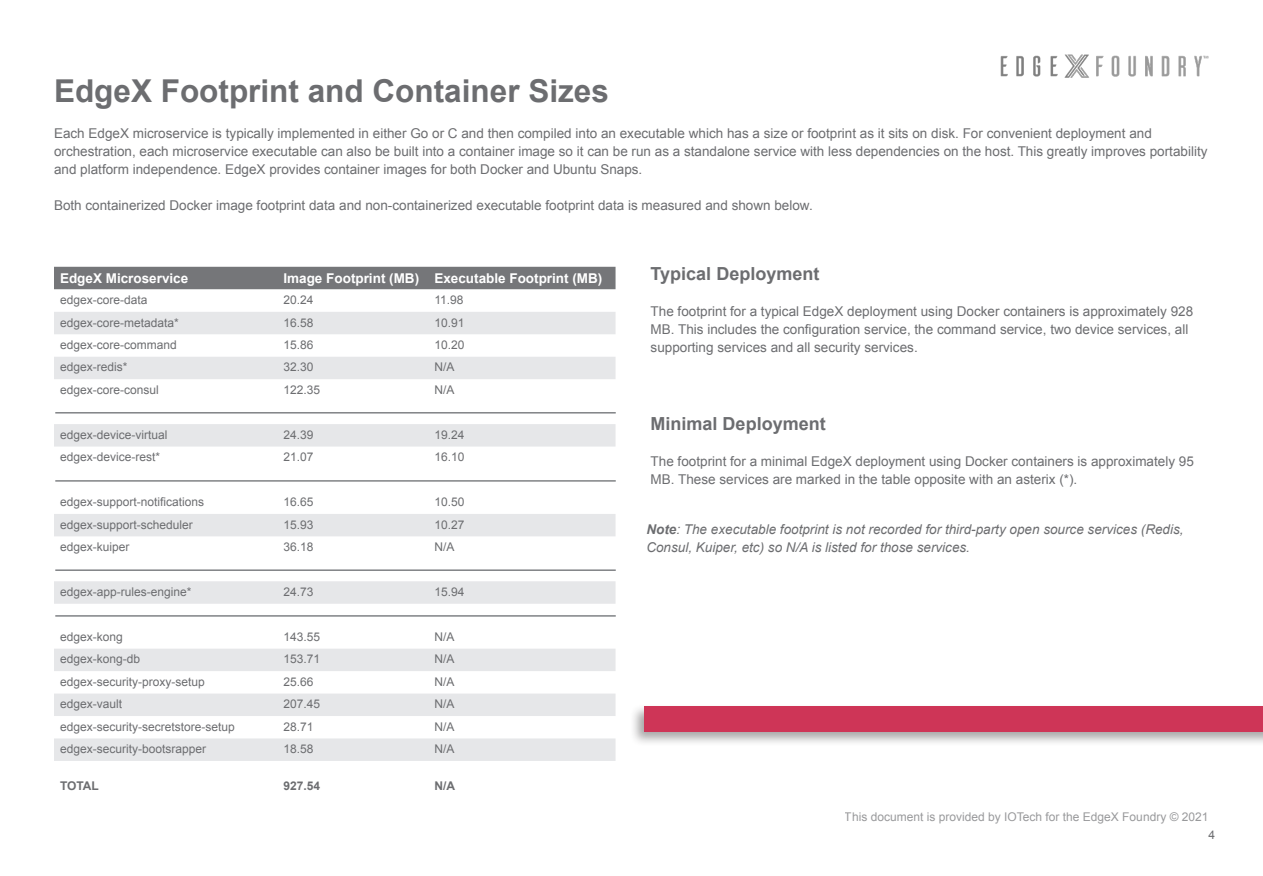
<style>
.page{position:relative;width:1263px;height:876px;background:#fff}
.page>*{position:absolute;margin:0;border:0;box-sizing:border-box;transform-origin:0 0}
.t1{font:700 31.5px "Arial";color:#6c6d70}
.t2{font:700 18px "Arial";color:#6c6d70}
.t3{font:13.5px/18px "Arial";color:#6c6d70}
.t4{font:italic 13.5px/18px "Arial";color:#6c6d70}
.t5{font:700 13.5px "Arial";color:#fff}
.t6{font:12px "Arial";color:#6c6d70}
.t7{font:700 12px "Arial";color:#6c6d70}
.s1{font-weight:700}
</style>
<div class="page">
<img style="left:1000px;top:54px;width:208px;height:23px">
<div style="left:54px;top:267px;width:561px;height:22px;background:#757679"></div>
<svg style="left:54px;top:312px;width:561px;height:449px"></svg>
<div style="left:630px;top:704px;width:633px;height:43px;background:#231f20;opacity:.4"></div>
<div style="left:645px;top:707px;width:618px;height:25px;background:#ce3557"></div>
<hr style="left:55px;top:412px;width:561px;height:2px;background:#808285">
<hr style="left:55px;top:480px;width:561px;height:2px;background:#808285">
<hr style="left:55px;top:569px;width:561px;height:2px;background:#808285">
<hr style="left:55px;top:615px;width:561px;height:2px;background:#808285">
<p class="t1" style="left:54px;top:70px;width:556px">EdgeX Footprint and Container Sizes</p>
<p class="t3" style="left:54px;top:124px;width:1155px">Each EdgeX microservice is typically implemented in either Go or C and then compiled into an executable which has a size or footprint as it sits on disk. For convenient deployment and orchestration, each microservice executable can also be built into a container image so it can be run as a standalone service with less dependencies on the host. This greatly improves portability and platform independence. EdgeX provides container images for both Docker and Ubuntu Snaps.</p>
<p class="t3" style="left:54px;top:196px;width:760px">Both containerized Docker image footprint data and non-containerized executable footprint data is measured and shown below.</p>
<p class="t5" style="left:60px;top:269px;width:130px">EdgeX Microservice</p>
<p class="t5" style="left:283px;top:269px;width:137px">Image Footprint (MB)</p>
<p class="t5" style="left:434px;top:269px;width:170px">Executable Footprint (MB)</p>
<p class="t6" style="left:60px;top:292px;width:89px">edgex-core-data</p>
<p class="t6" style="left:283px;top:292px;width:32px">20.24</p>
<p class="t6" style="left:434px;top:292px;width:31px">11.98</p>
<p class="t6" style="left:60px;top:314px;width:120px">edgex-core-metadata*</p>
<p class="t6" style="left:283px;top:314px;width:32px">16.58</p>
<p class="t6" style="left:434px;top:314px;width:32px">10.91</p>
<p class="t6" style="left:60px;top:337px;width:118px">edgex-core-command</p>
<p class="t6" style="left:283px;top:337px;width:32px">15.86</p>
<p class="t6" style="left:434px;top:337px;width:32px">10.20</p>
<p class="t6" style="left:60px;top:359px;width:69px">edgex-redis*</p>
<p class="t6" style="left:283px;top:359px;width:32px">32.30</p>
<p class="t6" style="left:434px;top:359px;width:22px">N/A</p>
<p class="t6" style="left:60px;top:382px;width:100px">edgex-core-consul</p>
<p class="t6" style="left:283px;top:382px;width:38px">122.35</p>
<p class="t6" style="left:434px;top:382px;width:22px">N/A</p>
<p class="t6" style="left:60px;top:427px;width:109px">edgex-device-virtual</p>
<p class="t6" style="left:283px;top:427px;width:32px">24.39</p>
<p class="t6" style="left:434px;top:427px;width:32px">19.24</p>
<p class="t6" style="left:60px;top:449px;width:102px">edgex-device-rest*</p>
<p class="t6" style="left:283px;top:449px;width:32px">21.07</p>
<p class="t6" style="left:434px;top:449px;width:32px">16.10</p>
<p class="t6" style="left:60px;top:494px;width:146px">edgex-support-notifications</p>
<p class="t6" style="left:283px;top:494px;width:32px">16.65</p>
<p class="t6" style="left:434px;top:494px;width:32px">10.50</p>
<p class="t6" style="left:60px;top:517px;width:134px">edgex-support-scheduler</p>
<p class="t6" style="left:283px;top:517px;width:32px">15.93</p>
<p class="t6" style="left:434px;top:517px;width:32px">10.27</p>
<p class="t6" style="left:60px;top:539px;width:71px">edgex-kuiper</p>
<p class="t6" style="left:283px;top:539px;width:32px">36.18</p>
<p class="t6" style="left:434px;top:539px;width:22px">N/A</p>
<p class="t6" style="left:60px;top:584px;width:133px">edgex-app-rules-engine*</p>
<p class="t6" style="left:283px;top:584px;width:32px">24.73</p>
<p class="t6" style="left:434px;top:584px;width:32px">15.94</p>
<p class="t6" style="left:60px;top:629px;width:64px">edgex-kong</p>
<p class="t6" style="left:283px;top:629px;width:38px">143.55</p>
<p class="t6" style="left:434px;top:629px;width:22px">N/A</p>
<p class="t6" style="left:60px;top:651px;width:82px">edgex-kong-db</p>
<p class="t6" style="left:283px;top:651px;width:38px">153.71</p>
<p class="t6" style="left:434px;top:651px;width:22px">N/A</p>
<p class="t6" style="left:60px;top:674px;width:146px">edgex-security-proxy-setup</p>
<p class="t6" style="left:283px;top:674px;width:32px">25.66</p>
<p class="t6" style="left:434px;top:674px;width:22px">N/A</p>
<p class="t6" style="left:60px;top:696px;width:64px">edgex-vault</p>
<p class="t6" style="left:283px;top:696px;width:38px">207.45</p>
<p class="t6" style="left:434px;top:696px;width:22px">N/A</p>
<p class="t6" style="left:60px;top:719px;width:176px">edgex-security-secretstore-setup</p>
<p class="t6" style="left:283px;top:719px;width:32px">28.71</p>
<p class="t6" style="left:434px;top:719px;width:22px">N/A</p>
<p class="t6" style="left:60px;top:741px;width:148px">edgex-security-bootsrapper</p>
<p class="t6" style="left:283px;top:741px;width:32px">18.58</p>
<p class="t6" style="left:434px;top:741px;width:22px">N/A</p>
<p class="t7" style="left:60px;top:778px;width:40px">TOTAL</p>
<p class="t7" style="left:283px;top:778px;width:38px">927.54</p>
<p class="t7" style="left:434px;top:778px;width:22px">N/A</p>
<p class="t2" style="left:651px;top:262px;width:170px">Typical Deployment</p>
<p class="t3" style="left:651px;top:302px;width:544px">The footprint for a typical EdgeX deployment using Docker containers is approximately 928<br>MB. This includes the configuration service, the command service, two device services, all supporting services and all security services.</p>
<p class="t2" style="left:651px;top:412px;width:177px">Minimal Deployment</p>
<p class="t3" style="left:651px;top:452px;width:545px">The footprint for a minimal EdgeX deployment using Docker containers is approximately 95<br>MB. These services are marked in the table opposite with an asterix (*).</p>
<p class="t4" style="left:646px;top:520px;width:539px"><span class="s1">Note</span>: The executable footprint is not recorded for third-party open source services (Redis,<br>Consul, Kuiper, etc) so N/A is listed for those services.</p>
<p class="t6" style="left:845px;top:809px;width:365px">This document is provided by IOTech for the EdgeX Foundry © 2021</p>
<p class="t6" style="left:1208px;top:827px;width:8px">4</p>
</div>
